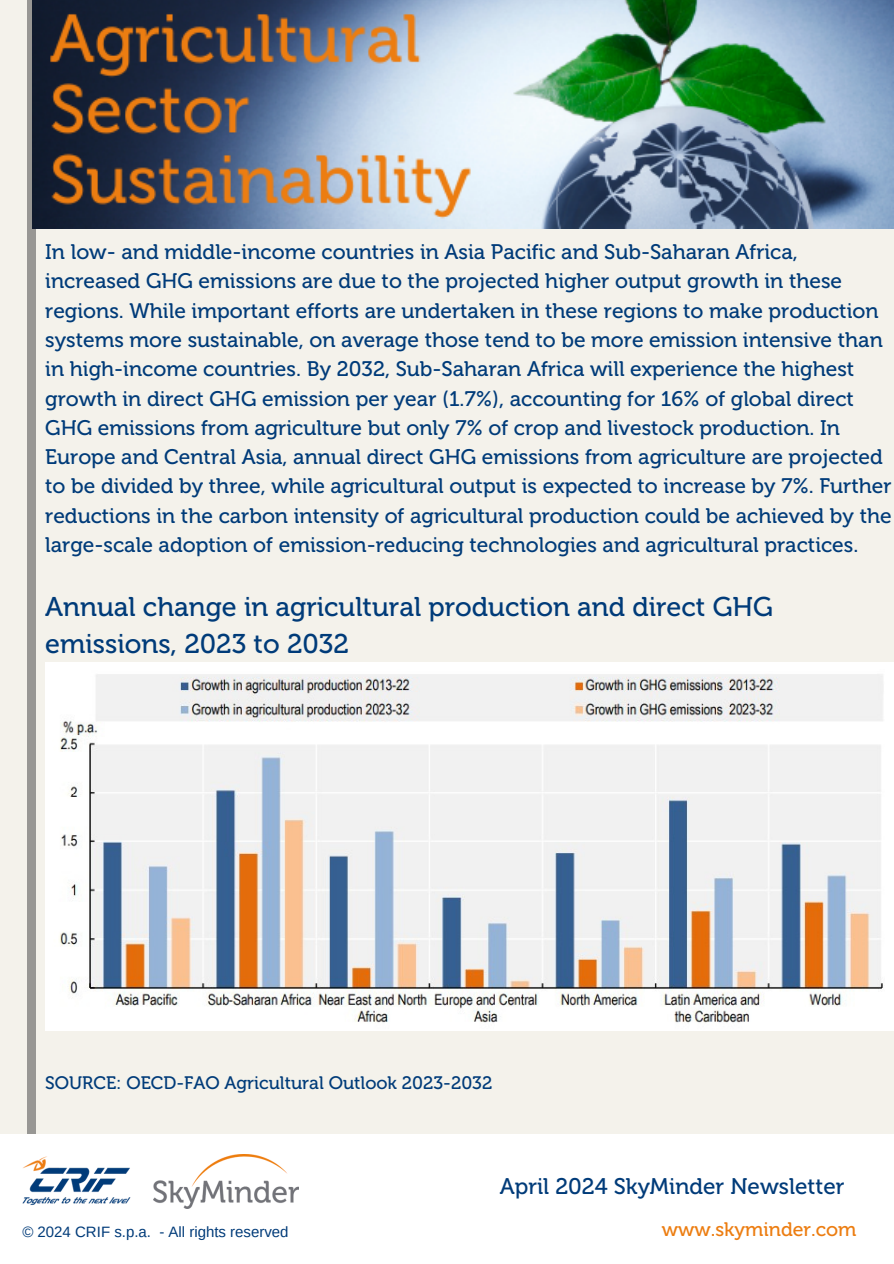
<style>
.page{position:relative;width:894px;height:1264px;background:#fff}
.page>*{position:absolute;margin:0;border:0;box-sizing:border-box;transform-origin:0 0}
.t1{font:27px/37.2px "Museo 500";color:#003b79}
.t2{font:22.5px "Museo 500";color:#003b79}
.t3{font:21px/29.2px "Museo 500";color:#003b79}
.t4{font:19.5px "Museo 500";color:#ec7d11}
.t5{font:18px "Museo 500";color:#003b79}
.t6{font:15px "Arimo";color:#003b79}
</style>
<div class="page">
<div style="left:0;top:0;width:893px;height:1263px;background:#f4f2eb"></div>
<div style="left:0;top:1133px;width:893px;height:130px;background:#fff"></div>
<img style="left:23px;top:1156px;width:108px;height:49px">
<div style="left:27px;top:0;width:9px;height:1133px;background:#989794"></div>
<img style="left:154px;top:1154px;width:145px;height:54px">
<img style="left:32px;top:0;width:861px;height:228px">
<img style="left:45px;top:662px;width:848px;height:368px">
<h3 class="t3" style="left:45px;top:237px;width:847px">In low- and middle-income countries in Asia Pacific and Sub-Saharan Africa, increased GHG emissions are due to the projected higher output growth in these regions. While important efforts are undertaken in these regions to make production systems more sustainable, on average those tend to be more emission intensive than in high-income countries. By 2032, Sub-Saharan Africa will experience the highest growth in direct GHG emission per year (1.7%), accounting for 16% of global direct GHG emissions from agriculture but only 7% of crop and livestock production. In Europe and Central Asia, annual direct GHG emissions from agriculture are projected to be divided by three, while agricultural output is expected to increase by 7%. Further reductions in the carbon intensity of agricultural production could be achieved by the large-scale adoption of emission-reducing technologies and agricultural practices.</h3>
<p class="t1" style="left:45px;top:588px;width:729px">Annual change in agricultural production and direct GHG emissions, 2023 to 2032</p>
<h2 class="t5" style="left:45px;top:1071px;width:448px">SOURCE: OECD-FAO Agricultural Outlook 2023-2032</h2>
<h3 class="t2" style="left:499px;top:1173px;width:346px">April 2024 SkyMinder Newsletter</h3>
<p class="t6" style="left:22px;top:1223px;width:268px">© 2024 CRIF s.p.a. - All rights reserved</p>
<p class="t4" style="left:661px;top:1217px;width:196px">www.skyminder.com</p>
</div>
